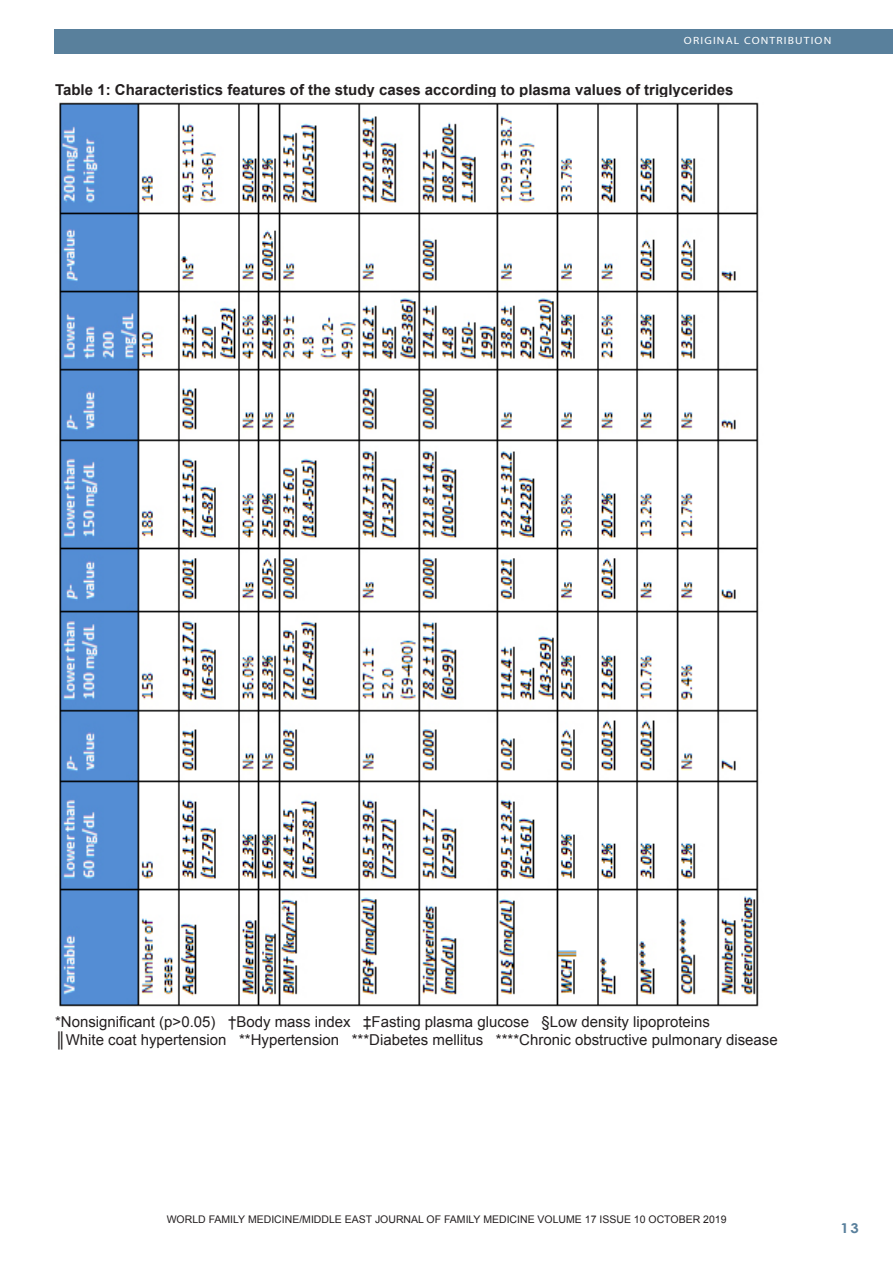
<style>
.page{position:relative;width:893px;height:1263px;background:#fff}
.page>*{position:absolute;margin:0;border:0;box-sizing:border-box;transform-origin:0 0}
.Footnote_Text{font:15px "Arial";color:#231f20}
.Footnote_Text-2{font:700 15px "Arial";color:#231f20}
.t1{font:700 13.5px "Century Gothic";color:#59809c;scale:1.1 1}
.Footnote_Text-3{font:10.5px "Arial";color:#231f20}
.t2{font:10.5px "Myriad";letter-spacing:.1em;color:#fff;scale:1.1 1}
</style>
<div class="page">
<div style="left:54px;top:30px;width:839px;height:24px;background:#59809c"></div>
<img style="left:59px;top:102px;width:700px;height:905px">
<p class="t2" style="left:684px;top:35px;width:135px">ORIGINAL CONTRIBUTION</p>
<p class="Footnote_Text-2" style="left:55px;top:80px;width:680px">Table 1: Characteristics features of the study cases according to plasma values of triglycerides</p>
<p class="Footnote_Text" style="left:55px;top:1011px;width:656px">*Nonsignificant (p&gt;0.05) †Body mass index ‡Fasting plasma glucose §Low density lipoproteins</p>
<p class="Footnote_Text" style="left:55px;top:1029px;width:724px">║White coat hypertension **Hypertension ***Diabetes mellitus ****Chronic obstructive pulmonary disease</p>
<p class="Footnote_Text-3" style="left:167px;top:1212px;width:561px">WORLD FAMILY MEDICINE/MIDDLE EAST JOURNAL OF FAMILY MEDICINE VOLUME 17 ISSUE 10 OCTOBER 2019</p>
<p class="t1" style="left:840px;top:1218px;width:18px">13</p>
</div>
